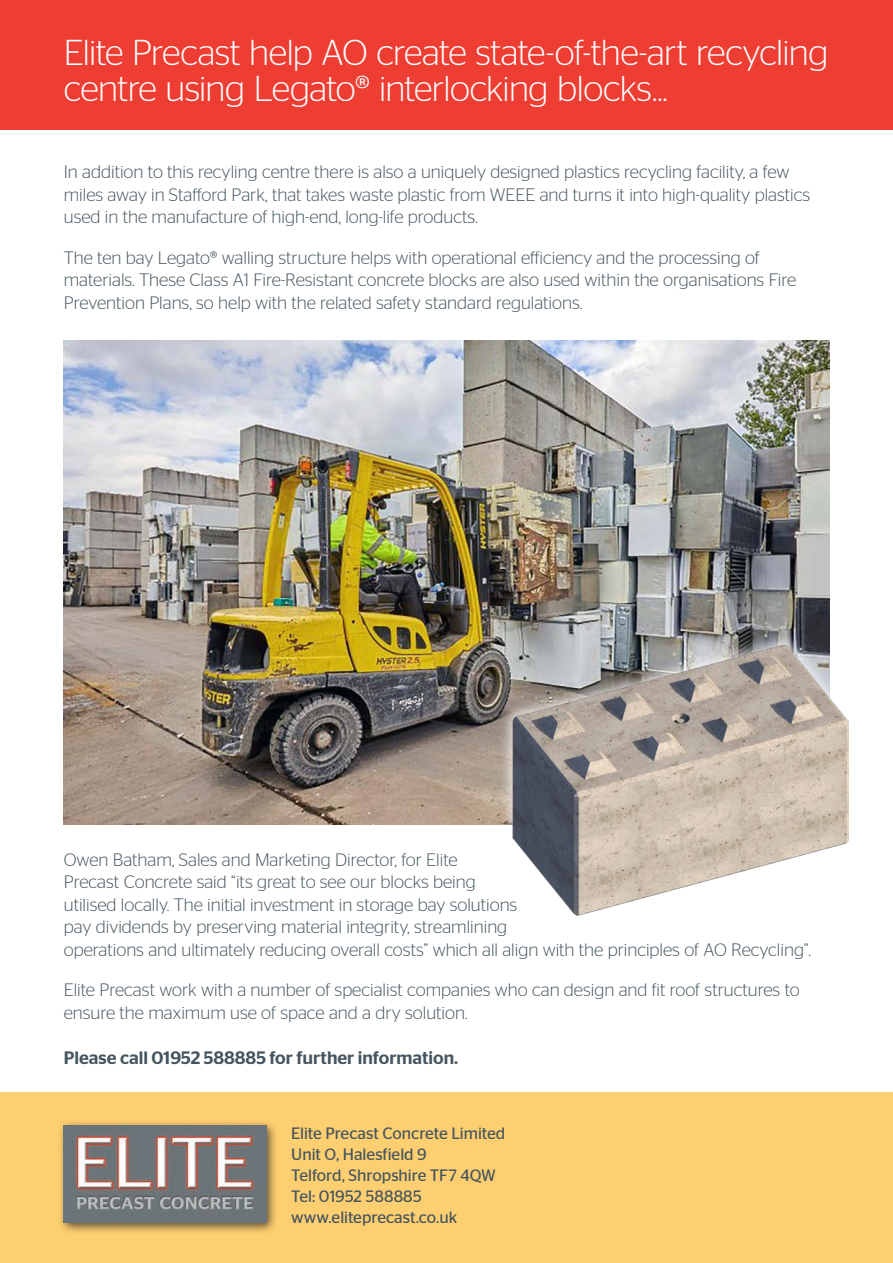
<style>
.page{position:relative;width:893px;height:1263px;background:#fff}
.page>*{position:absolute;margin:0;border:0;box-sizing:border-box;transform-origin:0 0}
.t1{font:300 36px/36px "Stag Sans";letter-spacing:-.02em;color:#fff}
.t2{font:300 18px/22.5px "Stag Sans";color:#45555f}
.t3{font:500 18px "Stag Sans";color:#45555f}
.t4{font:16.5px "Stag Sans";color:#45555f}
</style>
<div class="page">
<div style="left:0;top:0;width:893px;height:129px;background:#ee3e34"></div>
<div style="left:0;top:1093px;width:893px;height:170px;background:#fecf70"></div>
<div style="left:58px;top:1119px;width:221px;height:115px;background:#231f20;opacity:.75"></div>
<img style="left:64px;top:1125px;width:202px;height:97px">
<img style="left:64px;top:341px;width:765px;height:483px">
<div style="left:498px;top:630px;width:364px;height:299px;background:#fff;opacity:.75"></div>
<img style="left:510px;top:645px;width:340px;height:273px">
<p class="t1" style="left:64px;top:34px;width:766px">Elite Precast help AO create state-of-the-art recycling centre using Legato® interlocking blocks...</p>
<p class="t2" style="left:64px;top:161px;width:748px">In addition to this recyling centre there is also a uniquely designed plastics recycling facility, a few miles away in Stafford Park, that takes waste plastic from WEEE and turns it into high-quality plastics used in the manufacture of high-end, long-life products.</p>
<p class="t2" style="left:64px;top:246px;width:734px">The ten bay Legato® walling structure helps with operational efficiency and the processing of materials. These Class A1 Fire-Resistant concrete blocks are also used within the organisations Fire<br>Prevention Plans, so help with the related safety standard regulations.</p>
<p class="t2" style="left:64px;top:848px;width:749px">Owen Batham, Sales and Marketing Director, for Elite<br>Precast Concrete said “its great to see our blocks being<br>utilised locally. The initial investment in storage bay solutions<br>pay dividends by preserving material integrity, streamlining<br>operations and ultimately reducing overall costs” which all align with the principles of AO Recycling”.</p>
<p class="t2" style="left:64px;top:978px;width:737px">Elite Precast work with a number of specialist companies who can design and fit roof structures to ensure the maximum use of space and a dry solution.</p>
<p class="t3" style="left:64px;top:1047px;width:396px">Please call 01952 588885 for further information.</p>
<p class="t4" style="left:291px;top:1124px;width:216px">Elite Precast Concrete Limited</p>
<p class="t4" style="left:291px;top:1145px;width:137px">Unit O, Halesfield 9</p>
<p class="t4" style="left:291px;top:1166px;width:206px">Telford, Shropshire TF7 4QW</p>
<p class="t4" style="left:291px;top:1187px;width:132px">Tel: 01952 588885</p>
<p class="t4" style="left:291px;top:1208px;width:167px">www.eliteprecast.co.uk</p>
</div>
